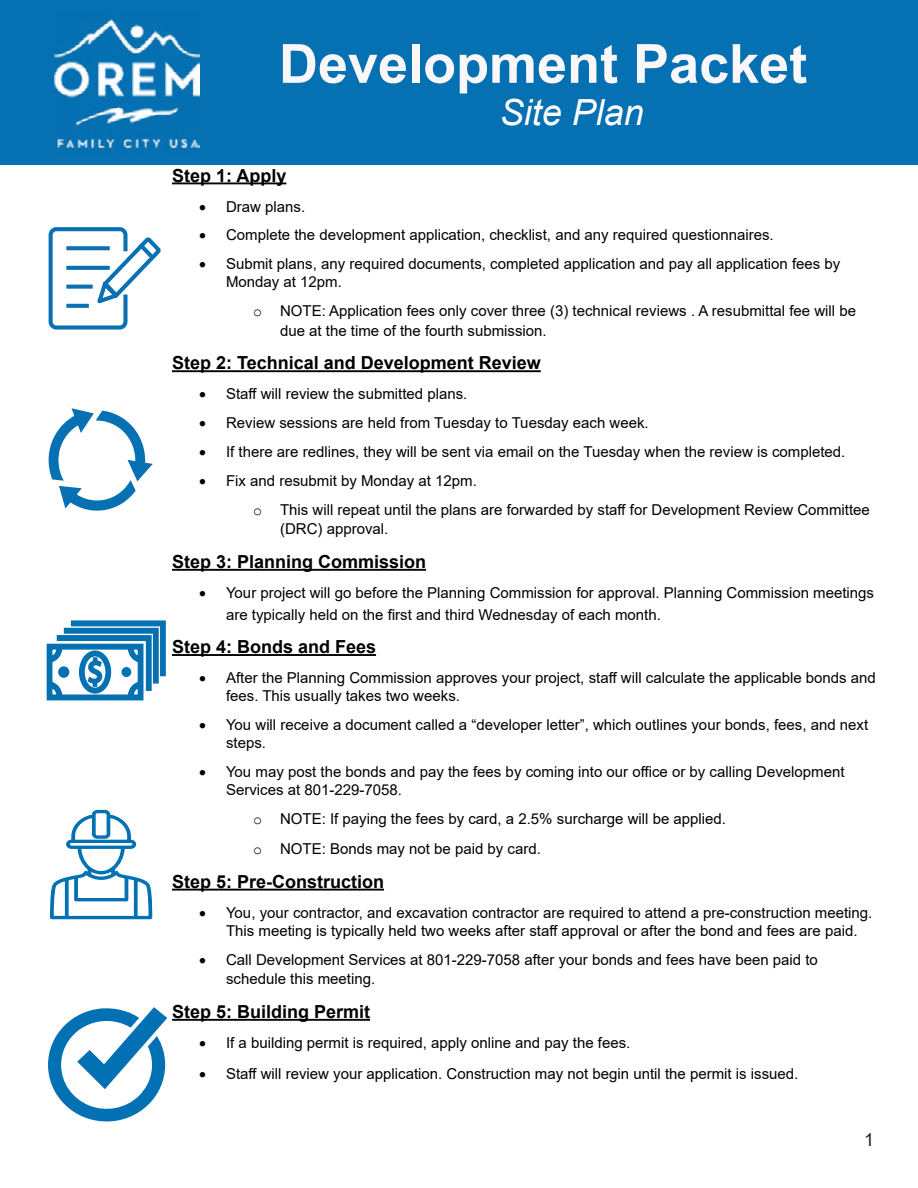
<style>
.page{position:relative;width:918px;height:1188px;background:#fff}
.page>*{position:absolute;margin:0;border:0;box-sizing:border-box;transform-origin:0 0}
.t1{font:700 54px "Arial";color:#fbf7f9}
.t2{font:italic 36px "Arial";color:#fff}
.t3{font:700 18px "Arial";color:#000}
.t4{font:18px "Arial";color:#231f20}
.t5{font:15px/18px "Arial";color:#000}
.s1{font-family:"Courier New"}
</style>
<div class="page">
<div style="left:0;top:0;width:918px;height:164px;background:#0571b3"></div>
<svg style="left:48px;top:227px;width:113px;height:103px"></svg>
<svg style="left:48px;top:408px;width:105px;height:103px"></svg>
<svg style="left:46px;top:620px;width:120px;height:81px"></svg>
<svg style="left:50px;top:809px;width:103px;height:111px"></svg>
<svg style="left:48px;top:1007px;width:119px;height:115px"></svg>
<hr style="left:172px;top:182px;width:114px;height:2px;background:#000">
<hr style="left:172px;top:370px;width:369px;height:2px;background:#000">
<hr style="left:172px;top:569px;width:254px;height:2px;background:#000">
<hr style="left:172px;top:654px;width:204px;height:2px;background:#000">
<hr style="left:172px;top:889px;width:212px;height:2px;background:#000">
<hr style="left:172px;top:1019px;width:198px;height:2px;background:#000">
<img style="left:55px;top:18px;width:144px;height:131px">
<h1 class="t1" style="left:279px;top:26px;width:530px">Development Packet</h1>
<h2 class="t2" style="left:500px;top:89px;width:146px">Site Plan</h2>
<p class="t3" style="left:172px;top:163px;width:116px">Step 1: Apply</p>
<p class="t5" style="left:199px;top:197px;width:108px">• Draw plans.</p>
<p class="t5" style="left:199px;top:226px;width:576px">• Complete the development application, checklist, and any required questionnaires.</p>
<p class="t5" style="left:226px;top:255px;width:616px;text-indent:-27px">• Submit plans, any required documents, completed application and pay all application fees by<br>Monday at 12pm.</p>
<p class="t5" style="left:280px;top:301px;width:578px;line-height:19.8px;text-indent:-27px"><span class="s1">o</span> NOTE: Application fees only cover three (3) technical reviews . A resubmittal fee will be due at the time of the fourth submission.</p>
<p class="t3" style="left:172px;top:350px;width:370px">Step 2: Technical and Development Review</p>
<p class="t5" style="left:199px;top:385px;width:270px">• Staff will review the submitted plans.</p>
<p class="t5" style="left:199px;top:414px;width:451px">• Review sessions are held from Tuesday to Tuesday each week.</p>
<p class="t5" style="left:199px;top:443px;width:648px">• If there are redlines, they will be sent via email on the Tuesday when the review is completed.</p>
<p class="t5" style="left:253px;top:466px;width:618px;line-height:28.8px;text-indent:-54px">• Fix and resubmit by Monday at 12pm.<br><span class="s1">o</span> This will repeat until the plans are forwarded by staff for Development Review Committee</p>
<p class="t5" style="left:280px;top:520px;width:110px">(DRC) approval.</p>
<p class="t3" style="left:172px;top:549px;width:256px">Step 3: Planning Commission</p>
<p class="t5" style="left:226px;top:582px;width:650px;line-height:21.6px;text-indent:-27px">• Your project will go before the Planning Commission for approval. Planning Commission meetings are typically held on the first and third Wednesday of each month.</p>
<p class="t3" style="left:172px;top:634px;width:206px">Step 4: Bonds and Fees</p>
<p class="t5" style="left:226px;top:669px;width:651px;text-indent:-27px">• After the Planning Commission approves your project, staff will calculate the applicable bonds and fees. This usually takes two weeks.</p>
<p class="t5" style="left:226px;top:716px;width:644px;text-indent:-27px">• You will receive a document called a “developer letter”, which outlines your bonds, fees, and next steps.</p>
<p class="t5" style="left:226px;top:762px;width:620px;text-indent:-27px">• You may post the bonds and pay the fees by coming into our office or by calling Development<br>Services at 801-229-7058.</p>
<p class="t5" style="left:253px;top:803px;width:475px;line-height:30.6px"><span class="s1">o</span> NOTE: If paying the fees by card, a 2.5% surcharge will be applied. <span class="s1">o</span> NOTE: Bonds may not be paid by card.</p>
<p class="t3" style="left:172px;top:869px;width:214px">Step 5: Pre-Construction</p>
<p class="t5" style="left:226px;top:903px;width:648px;text-indent:-27px">• You, your contractor, and excavation contractor are required to attend a pre-construction meeting.<br>This meeting is typically held two weeks after staff approval or after the bond and fees are paid.</p>
<p class="t5" style="left:226px;top:949px;width:593px;line-height:19.8px;text-indent:-27px">• Call Development Services at 801-229-7058 after your bonds and fees have been paid to schedule this meeting.</p>
<p class="t3" style="left:172px;top:999px;width:200px">Step 5: Building Permit</p>
<p class="t5" style="left:199px;top:1034px;width:433px">• If a building permit is required, apply online and pay the fees.</p>
<p class="t5" style="left:199px;top:1064px;width:601px">• Staff will review your application. Construction may not begin until the permit is issued.</p>
<p class="t4" style="left:864px;top:1127px;width:12px">1</p>
</div>
